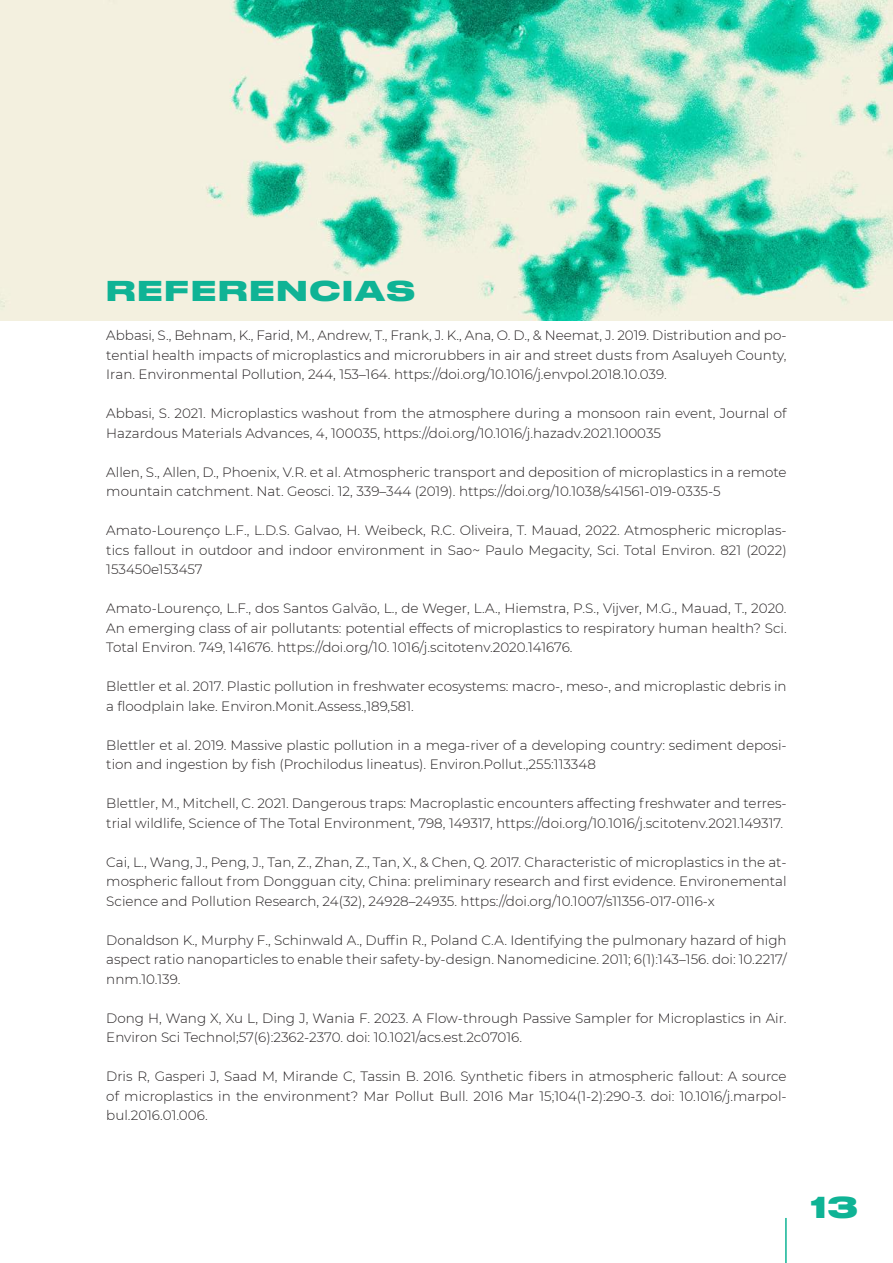
<style>
.page{position:relative;width:893px;height:1263px;background:#fff}
.page>*{position:absolute;margin:0;border:0;box-sizing:border-box;transform-origin:0 0}
.t1{font:700 28.5px "Druk Wide";color:#0fb395}
.t2{font:700 27px "Druk Wide";letter-spacing:.09em;color:#0fb395}
.t3{font:300 13.5px/19.5px "Montserrat";color:#231f20;text-align:justify}
</style>
<div class="page">
<hr style="left:785px;top:1218px;width:2px;height:45px;background:#0fb395">
<img style="left:0;top:0;width:893px;height:321px">
<h2 class="t2" style="left:107px;top:269px;width:310px">REFERENCIAS</h2>
<p class="t3" style="left:106px;top:325px;width:682px">Abbasi, S., Behnam, K., Farid, M., Andrew, T., Frank, J. K., Ana, O. D., &amp; Neemat, J. 2019. Distribution and po&shy;tential health impacts of microplastics and microrubbers in air and street dusts from Asaluyeh County, Iran. Environmental Pollution, 244, 153–164. https://doi.org/10.1016/j.envpol.2018.10.039.</p>
<p class="t3" style="left:106px;top:403px;width:682px">Abbasi, S. 2021. Microplastics washout from the atmosphere during a monsoon rain event, Journal of<br>Hazardous Materials Advances, 4, 100035, https://doi.org/10.1016/j.hazadv.2021.100035</p>
<p class="t3" style="left:106px;top:462px;width:682px">Allen, S., Allen, D., Phoenix, V.R. et al. Atmospheric transport and deposition of microplastics in a remote mountain catchment. Nat. Geosci. 12, 339–344 (2019). https://doi.org/10.1038/s41561-019-0335-5</p>
<p class="t3" style="left:106px;top:520px;width:682px">Amato-Lourenço L.F., L.D.S. Galvao, H. Weibeck, R.C. Oliveira, T. Mauad, 2022. Atmospheric microplas&shy;tics fallout in outdoor and indoor environment in Sao~ Paulo Megacity, Sci. Total Environ. 821 (2022)<br>153450e153457</p>
<p class="t3" style="left:106px;top:598px;width:682px">Amato-Lourenço, L.F., dos Santos Galvão, L., de Weger, L.A., Hiemstra, P.S., Vijver, M.G., Mauad, T., 2020.<br>An emerging class of air pollutants: potential effects of microplastics to respiratory human health? Sci.<br>Total Environ. 749, 141676. https://doi.org/10. 1016/j.scitotenv.2020.141676.</p>
<p class="t3" style="left:106px;top:676px;width:682px">Blettler et al. 2017. Plastic pollution in freshwater ecosystems: macro-, meso-, and microplastic debris in a floodplain lake. Environ.Monit.Assess.,189,581.</p>
<p class="t3" style="left:106px;top:735px;width:682px">Blettler et al. 2019. Massive plastic pollution in a mega-river of a developing country: sediment deposi&shy;tion and ingestion by fish (Prochilodus lineatus). Environ.Pollut.,255:113348</p>
<p class="t3" style="left:106px;top:793px;width:682px">Blettler, M., Mitchell, C. 2021. Dangerous traps: Macroplastic encounters affecting freshwater and terres&shy;trial wildlife, Science of The Total Environment, 798, 149317, https://doi.org/10.1016/j.scitotenv.2021.149317.</p>
<p class="t3" style="left:106px;top:852px;width:682px">Cai, L., Wang, J., Peng, J., Tan, Z., Zhan, Z., Tan, X., &amp; Chen, Q. 2017. Characteristic of microplastics in the at&shy;mospheric fallout from Dongguan city, China: preliminary research and first evidence. Environemental Science and Pollution Research, 24(32), 24928–24935. https://doi.org/10.1007/s11356-017-0116-x</p>
<p class="t3" style="left:106px;top:930px;width:682px">Donaldson K., Murphy F., Schinwald A., Duffin R., Poland C.A. Identifying the pulmonary hazard of high aspect ratio nanoparticles to enable their safety-by-design. Nanomedicine. 2011; 6(1):143–156. doi: 10.2217/ nnm.10.139.</p>
<p class="t3" style="left:106px;top:1008px;width:682px">Dong H, Wang X, Xu L, Ding J, Wania F. 2023. A Flow-through Passive Sampler for Microplastics in Air.<br>Environ Sci Technol;57(6):2362-2370. doi: 10.1021/acs.est.2c07016.</p>
<p class="t3" style="left:106px;top:1066px;width:682px">Dris R, Gasperi J, Saad M, Mirande C, Tassin B. 2016. Synthetic fibers in atmospheric fallout: A source of microplastics in the environment? Mar Pollut Bull. 2016 Mar 15;104(1-2):290-3. doi: 10.1016/j.marpol&shy;bul.2016.01.006.</p>
<h1 class="t1" style="left:811px;top:1184px;width:48px">13</h1>
</div>
